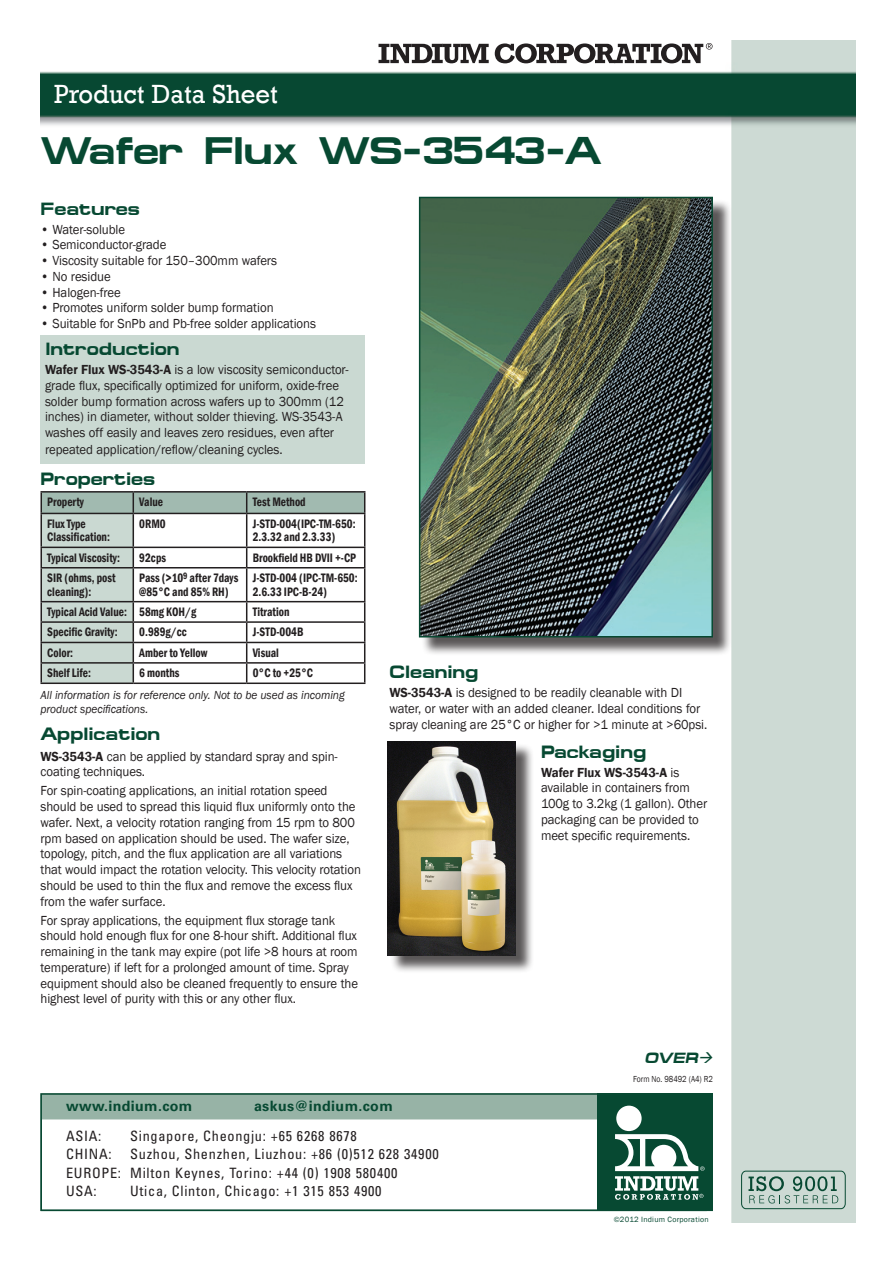
<style>
.page{position:relative;width:893px;height:1263px;background:#fff}
.page>*{position:absolute;margin:0;border:0;box-sizing:border-box;transform-origin:0 0}
.heading_main{font:700 39px "Micro Extend FLF";letter-spacing:-.015em;color:#074932;scale:.95 1}
.bulleted_list{font:27px "Rockwell";color:#fff;scale:.95 1}
.body{font:700 18px "Micro Extend FLF";color:#074932;scale:.95 1}
.heading-12_pt{font:700 18px "Micro Extend FLF";color:#074932;scale:.95 1}
.bulleted_list-2{font:italic 700 15px "Micro Extend FLF";color:#074932}
.t1{font:condensed 14.25px "Univers LT Std";letter-spacing:.05em;color:#231f20}
.t2{font:700 14.25px "Univers LT Std";letter-spacing:.025em;color:#074932}
.body-2{font:13.5px/15.8px "Franklin Gothic";letter-spacing:-.005em;color:#231f20;scale:.95 1}
.t3{font:600 condensed 12.6px/13.5px "Franklin Gothic";color:#231f20;scale:.9 1}
.t4{font:italic 12px/13.5px "Franklin Gothic";letter-spacing:-.005em;color:#231f20;scale:.95 1}
.t5{font:9px "Franklin Gothic";letter-spacing:-.005em;color:#231f20;scale:.85 1}
.t6{font:7.8px "Franklin Gothic";letter-spacing:.03em;color:#074932}
.s1{font-weight:600}
</style>
<div class="page">
<img style="left:40px;top:41px;width:815px;height:1181px">
<div style="left:41px;top:1093px;width:666px;height:118px;background:#fff"></div>
<div style="left:40px;top:1093px;width:673px;height:26px;background:#97b3a6"></div>
<div style="left:41px;top:1093px;width:672px;height:118px;border:1px solid #074932"></div>
<div style="left:597px;top:1093px;width:115px;height:118px;background:#074932"></div>
<div style="left:616px;top:1106px;width:26px;height:25px;background:#fff;border-radius:50%"></div>
<svg style="left:615px;top:1134px;width:90px;height:66px"></svg>
<svg style="left:378px;top:44px;width:111px;height:19px"></svg>
<svg style="left:495px;top:43px;width:218px;height:20px"></svg>
<svg style="left:741px;top:1171px;width:105px;height:38px;background:#a4bcb3"></svg>
<div style="left:40px;top:335px;width:325px;height:129px;background:#cad9d2"></div>
<div style="left:421px;top:199px;width:311px;height:457px;background:#231f20;opacity:.75"></div>
<img style="left:422px;top:200px;width:288px;height:434px">
<div style="left:419px;top:197px;width:294px;height:440px;border:2px solid #074932"></div>
<div style="left:390px;top:743px;width:144px;height:231px;background:#231f20;opacity:.75"></div>
<img style="left:388px;top:741px;width:128px;height:214px">
<hr style="left:40px;top:491px;width:93px;height:2px;background:#231f20">
<hr style="left:133px;top:491px;width:114px;height:2px;background:#231f20">
<hr style="left:247px;top:491px;width:118px;height:2px;background:#231f20">
<svg style="left:40px;top:492px;width:325px;height:190px"></svg>
<hr style="left:40px;top:682px;width:93px;height:2px;background:#231f20">
<hr style="left:133px;top:682px;width:114px;height:2px;background:#231f20">
<hr style="left:247px;top:682px;width:118px;height:2px;background:#231f20">
<p class="bulleted_list" style="left:54px;top:78px;width:237px">Product Data Sheet</p>
<p class="heading_main" style="left:40px;top:128px;width:592px">Wafer Flux WS-3543-A</p>
<p class="heading-12_pt" style="left:40px;top:198px;width:106px">Features</p>
<p class="body-2" style="left:40px;top:221px;width:91px">• Water-soluble</p>
<p class="body-2" style="left:40px;top:237px;width:134px">• Semiconductor-grade</p>
<p class="body-2" style="left:40px;top:253px;width:251px">• Viscosity suitable for 150–300mm wafers</p>
<p class="body-2" style="left:40px;top:269px;width:76px">• No residue</p>
<p class="body-2" style="left:40px;top:284px;width:86px">• Halogen-free</p>
<p class="body-2" style="left:40px;top:300px;width:247px">• Promotes uniform solder bump formation</p>
<p class="body-2" style="left:40px;top:316px;width:291px">• Suitable for SnPb and Pb-free solder applications</p>
<p class="body" style="left:45px;top:338px;width:143px">Introduction</p>
<p class="body-2" style="left:45px;top:362px;width:321px"><span class="s1">Wafer Flux WS-3543-A</span> is a low viscosity semiconductor&shy;grade flux, specifically optimized for uniform, oxide-free solder bump formation across wafers up to 300mm (12 inches) in diameter, without solder thieving. WS-3543-A washes off easily and leaves zero residues, even after repeated application/reflow/cleaning cycles.</p>
<p class="body" style="left:40px;top:468px;width:122px">Properties</p>
<p class="t3" style="left:47px;top:495px;width:42px">Property</p>
<p class="t3" style="left:139px;top:495px;width:28px">Value</p>
<p class="t3" style="left:253px;top:495px;width:60px">Test Method</p>
<p class="t3" style="left:47px;top:517px;width:44px">Flux Type</p>
<p class="t3" style="left:47px;top:530px;width:71px">Classification:</p>
<p class="t3" style="left:139px;top:517px;width:31px">0RM0</p>
<p class="t3" style="left:253px;top:517px;width:116px">J-STD-004(IPC-TM-650:<br>2.3.32 and 2.3.33)</p>
<p class="t3" style="left:47px;top:551px;width:82px">Typical Viscosity:</p>
<p class="t3" style="left:139px;top:551px;width:31px">92cps</p>
<p class="t3" style="left:253px;top:551px;width:116px">Brookfield HB DVII +-CP</p>
<p class="t3" style="left:47px;top:571px;width:77px">SIR (ohms, post cleaning):</p>
<p class="t3" style="left:139px;top:571px;width:112px">Pass (&gt;10<sup>9</sup> after 7days @85°C and 85% RH)</p>
<p class="t3" style="left:253px;top:571px;width:118px">J-STD-004 (IPC-TM-650:<br>2.6.33 IPC-B-24)</p>
<p class="t3" style="left:47px;top:605px;width:90px">Typical Acid Value:</p>
<p class="t3" style="left:139px;top:605px;width:65px">58mg KOH/g</p>
<p class="t3" style="left:253px;top:605px;width:42px">Titration</p>
<p class="t3" style="left:47px;top:625px;width:80px">Specific Gravity:</p>
<p class="t3" style="left:139px;top:625px;width:54px">0.989g/cc</p>
<p class="t3" style="left:253px;top:625px;width:58px">J-STD-004B</p>
<p class="t3" style="left:47px;top:646px;width:30px">Color:</p>
<p class="t3" style="left:139px;top:646px;width:77px">Amber to Yellow</p>
<p class="t3" style="left:253px;top:646px;width:31px">Visual</p>
<p class="t3" style="left:47px;top:666px;width:50px">Shelf Life:</p>
<p class="t3" style="left:139px;top:666px;width:46px">6 months</p>
<p class="t3" style="left:253px;top:666px;width:69px">0°C to +25°C</p>
<p class="t4" style="left:40px;top:688px;width:322px">All information is for reference only. Not to be used as incoming product specifications.</p>
<p class="body" style="left:40px;top:723px;width:127px">Application</p>
<p class="body-2" style="left:40px;top:749px;width:314px"><span class="s1">WS-3543-A</span> can be applied by standard spray and spin&shy;coating techniques.</p>
<p class="body-2" style="left:40px;top:783px;width:339px">For spin-coating applications, an initial rotation speed should be used to spread this liquid flux uniformly onto the wafer. Next, a velocity rotation ranging from 15 rpm to 800 rpm based on application should be used. The wafer size, topology, pitch, and the flux application are all variations that would impact the rotation velocity. This velocity rotation should be used to thin the flux and remove the excess flux from the wafer surface.</p>
<p class="body-2" style="left:40px;top:913px;width:336px">For spray applications, the equipment flux storage tank should hold enough flux for one 8-hour shift. Additional flux remaining in the tank may expire (pot life &gt;8 hours at room temperature) if left for a prolonged amount of time. Spray equipment should also be cleaned frequently to ensure the highest level of purity with this or any other flux.</p>
<p class="heading-12_pt" style="left:389px;top:662px;width:95px">Cleaning</p>
<p class="body-2" style="left:389px;top:685px;width:336px"><span class="s1">WS-3543-A</span> is designed to be readily cleanable with DI water, or water with an added cleaner. Ideal conditions for spray cleaning are 25°C or higher for &gt;1 minute at &gt;60psi.</p>
<p class="body" style="left:541px;top:741px;width:112px">Packaging</p>
<p class="body-2" style="left:541px;top:764px;width:177px"><span class="s1">Wafer Flux WS-3543-A</span> is available in containers from<br>100g to 3.2kg (1 gallon). Other packaging can be provided to meet specific requirements.</p>
<p class="bulleted_list-2" style="left:644px;top:1049px;width:73px">OVER→</p>
<p class="t5" style="left:633px;top:1074px;width:95px">Form No. 98492 (A4) R2</p>
<p class="t2" style="left:66px;top:1098px;width:128px">www.indium.com</p>
<p class="t2" style="left:254px;top:1098px;width:140px">askus@indium.com</p>
<p class="t1" style="left:66px;top:1126px;width:37px">ASIA:</p>
<p class="t1" style="left:130px;top:1126px;width:228px">Singapore, Cheongju: +65 6268 8678</p>
<p class="t1" style="left:66px;top:1145px;width:47px">CHINA:</p>
<p class="t1" style="left:130px;top:1145px;width:310px">Suzhou, Shenzhen, Liuzhou: +86 (0)512 628 34900</p>
<p class="t1" style="left:66px;top:1163px;width:333px">EUROPE: Milton Keynes, Torino: +44 (0) 1908 580400</p>
<p class="t1" style="left:66px;top:1182px;width:32px">USA:</p>
<p class="t1" style="left:130px;top:1182px;width:253px">Utica, Clinton, Chicago: +1 315 853 4900</p>
<p class="t6" style="left:614px;top:1214px;width:96px">©2012 Indium Corporation</p>
</div>
